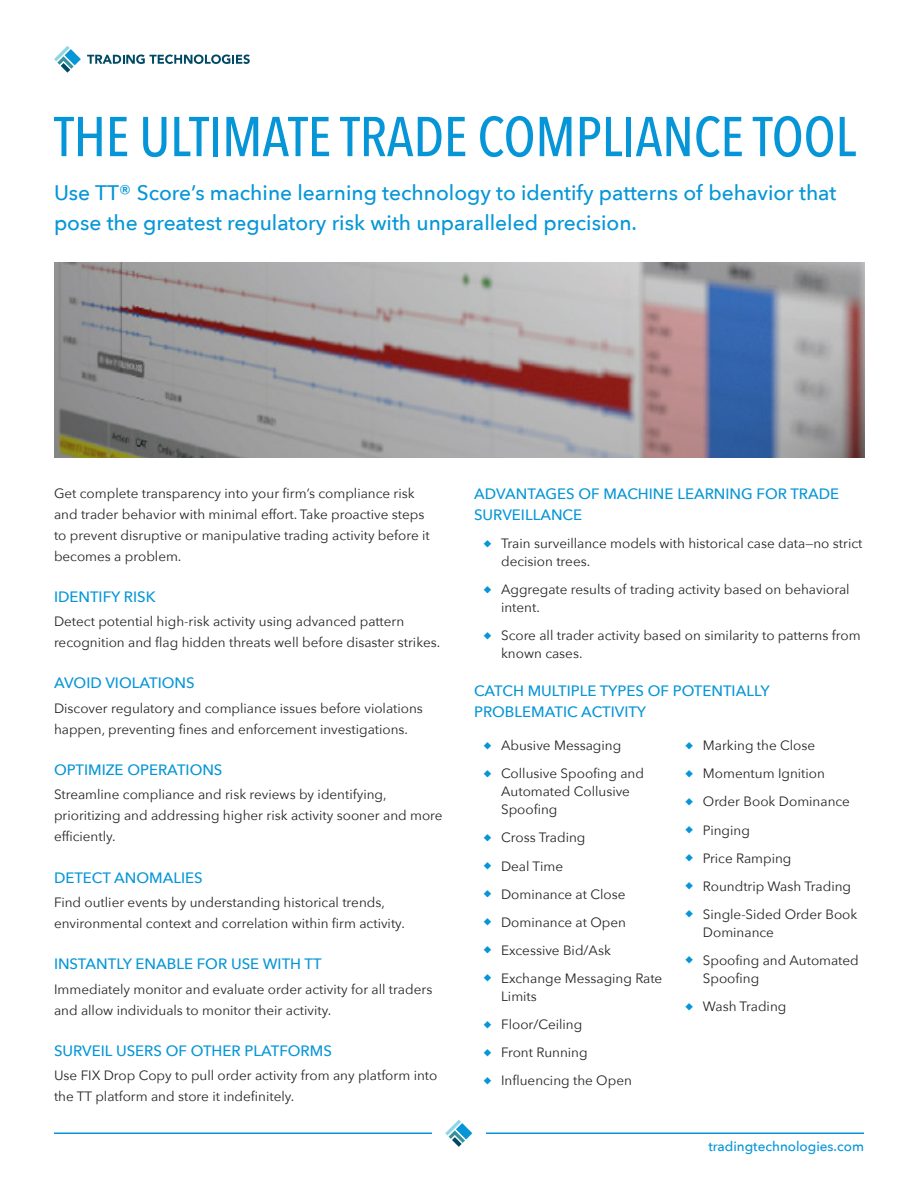
<style>
.page{position:relative;width:918px;height:1188px;background:#fff}
.page>*{position:absolute;margin:0;border:0;box-sizing:border-box;transform-origin:0 0}
.t1{font:500 55.5px "Avenir Next Condensed";letter-spacing:-.005em;color:#0696d7}
.Standfirst_Paragraph{font:500 21px/30px "Avenir Next";color:#0696d7}
.Heading{font:500 15px/21px "Avenir Next";color:#0696d7}
.t2{font:13.5px/21px "Avenir Next";color:#252423}
.t3{font:500 13.5px "Avenir Next";color:#0696d7}
</style>
<div class="page">
<hr style="left:54px;top:1132px;width:810px;height:2px;background:#0696d7">
<svg style="left:87px;top:55px;width:163px;height:9px"></svg>
<svg style="left:54px;top:46px;width:27px;height:27px"></svg>
<div style="left:432px;top:1118px;width:54px;height:32px;background:#fff"></div>
<svg style="left:445px;top:1120px;width:27px;height:27px"></svg>
<img style="left:54px;top:263px;width:810px;height:194px">
<p class="t1" style="left:54px;top:103px;width:804px">THE ULTIMATE TRADE COMPLIANCE TOOL</p>
<p class="Standfirst_Paragraph" style="left:54px;top:177px;width:784px">Use TT® Score’s machine learning technology to identify patterns of behavior that pose the greatest regulatory risk with unparalleled precision.</p>
<p class="t2" style="left:54px;top:482px;width:377px">Get complete transparency into your firm’s compliance risk and trader behavior with minimal effort. Take proactive steps to prevent disruptive or manipulative trading activity before it becomes a problem.</p>
<p class="Heading" style="left:54px;top:586px;width:103px">IDENTIFY RISK</p>
<p class="t2" style="left:54px;top:610px;width:388px">Detect potential high-risk activity using advanced pattern recognition and flag hidden threats well before disaster strikes.</p>
<p class="Heading" style="left:54px;top:672px;width:142px">AVOID VIOLATIONS</p>
<p class="t2" style="left:54px;top:697px;width:370px">Discover regulatory and compliance issues before violations happen, preventing fines and enforcement investigations.</p>
<p class="Heading" style="left:54px;top:759px;width:170px">OPTIMIZE OPERATIONS</p>
<p class="t2" style="left:54px;top:784px;width:390px">Streamline compliance and risk reviews by identifying, prioritizing and addressing higher risk activity sooner and more efficiently.</p>
<p class="Heading" style="left:54px;top:866px;width:150px">DETECT ANOMALIES</p>
<p class="t2" style="left:54px;top:891px;width:352px">Find outlier events by understanding historical trends, environmental context and correlation within firm activity.</p>
<p class="Heading" style="left:54px;top:953px;width:269px">INSTANTLY ENABLE FOR USE WITH TT</p>
<p class="t2" style="left:54px;top:978px;width:380px">Immediately monitor and evaluate order activity for all traders and allow individuals to monitor their activity.</p>
<p class="Heading" style="left:54px;top:1040px;width:279px">SURVEIL USERS OF OTHER PLATFORMS</p>
<p class="t2" style="left:54px;top:1064px;width:385px">Use FIX Drop Copy to pull order activity from any platform into the TT platform and store it indefinitely.</p>
<p class="Heading" style="left:474px;top:483px;width:367px">ADVANTAGES OF MACHINE LEARNING FOR TRADE<br>SURVEILLANCE</p>
<p class="t2" style="left:501px;top:534px;width:363px;line-height:18px">Train surveillance models with historical case data—no strict decision trees.</p>
<p class="t2" style="left:501px;top:580px;width:350px;line-height:18px">Aggregate results of trading activity based on behavioral intent.</p>
<p class="t2" style="left:501px;top:626px;width:361px;line-height:18px">Score all trader activity based on similarity to patterns from known cases.</p>
<p class="Heading" style="left:474px;top:680px;width:297px">CATCH MULTIPLE TYPES OF POTENTIALLY<br>PROBLEMATIC ACTIVITY</p>
<p class="t2" style="left:501px;top:734px;width:122px">Abusive Messaging</p>
<p class="t2" style="left:501px;top:764px;width:144px;line-height:18px">Collusive Spoofing and<br>Automated Collusive<br>Spoofing</p>
<p class="t2" style="left:501px;top:827px;width:86px">Cross Trading</p>
<p class="t2" style="left:501px;top:855px;width:64px">Deal Time</p>
<p class="t2" style="left:501px;top:883px;width:126px">Dominance at Close</p>
<p class="t2" style="left:501px;top:911px;width:126px">Dominance at Open</p>
<p class="t2" style="left:501px;top:939px;width:111px">Excessive Bid/Ask</p>
<p class="t2" style="left:501px;top:969px;width:163px;line-height:18px">Exchange Messaging Rate<br>Limits</p>
<p class="t2" style="left:501px;top:1013px;width:83px">Floor/Ceiling</p>
<p class="t2" style="left:501px;top:1041px;width:88px">Front Running</p>
<p class="t2" style="left:501px;top:1069px;width:132px">Influencing the Open</p>
<p class="t2" style="left:703px;top:734px;width:114px">Marking the Close</p>
<p class="t2" style="left:703px;top:763px;width:124px">Momentum Ignition</p>
<p class="t2" style="left:703px;top:791px;width:149px">Order Book Dominance</p>
<p class="t2" style="left:703px;top:819px;width:49px">Pinging</p>
<p class="t2" style="left:703px;top:847px;width:90px">Price Ramping</p>
<p class="t2" style="left:703px;top:875px;width:150px">Roundtrip Wash Trading</p>
<p class="t2" style="left:703px;top:905px;width:156px;line-height:18px">Single-Sided Order Book<br>Dominance</p>
<p class="t2" style="left:703px;top:951px;width:157px;line-height:18px">Spoofing and Automated<br>Spoofing</p>
<p class="t2" style="left:703px;top:995px;width:85px">Wash Trading</p>
<p class="t3" style="left:708px;top:1134px;width:157px">tradingtechnologies.com</p>
</div>
